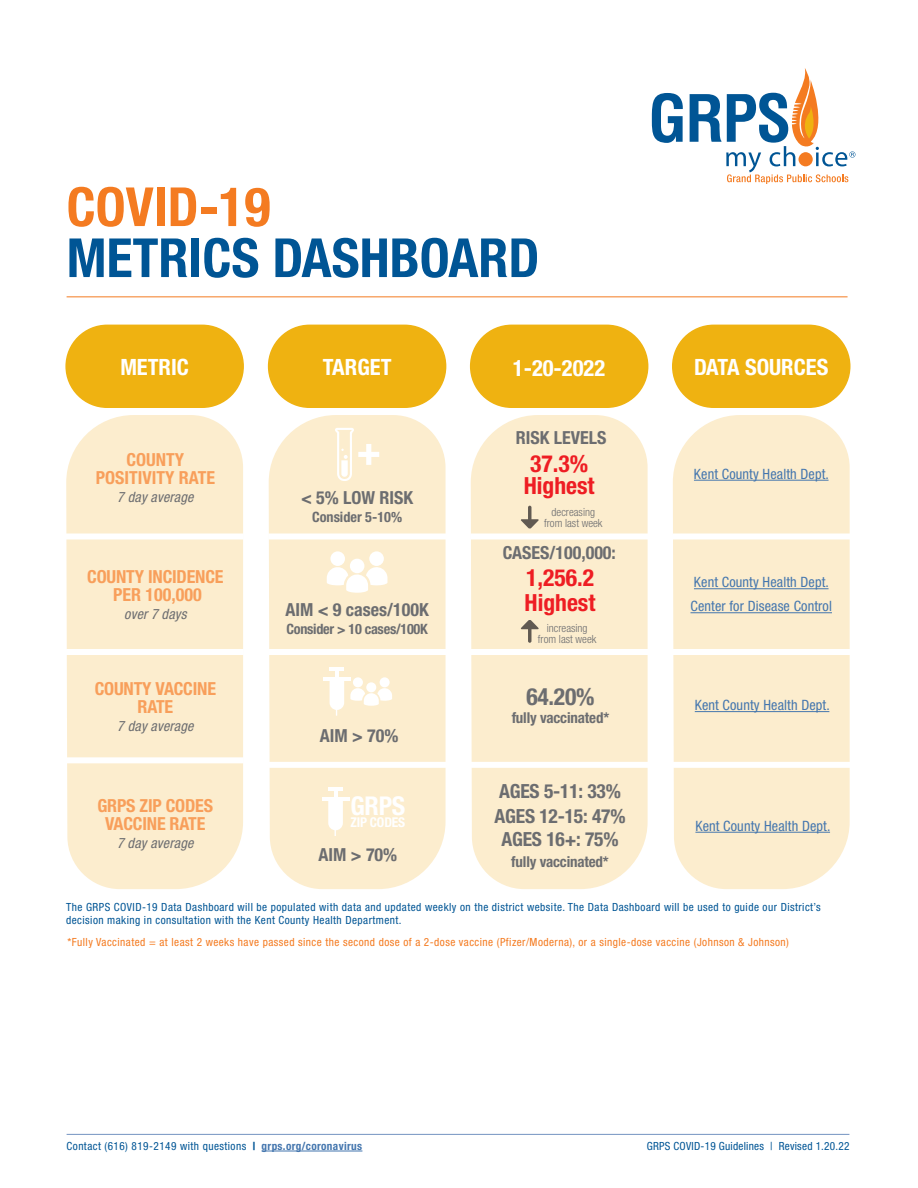
<style>
.page{position:relative;width:918px;height:1188px;background:#fff}
.page>*{position:absolute;margin:0;border:0;box-sizing:border-box;transform-origin:0 0}
.Page_Title{font:700 condensed 54px/51px "Helvetica Neue LT Std";color:#005595}
.Subhead{font:700 condensed 25.95px "Helvetica Neue LT Std";color:#fff}
.Subhead-2{font:700 condensed 23.7px "Helvetica Neue LT Std";color:#ee1d23}
.Subhead-3{font:700 condensed 23.7px "Helvetica Neue LT Std";color:#6c6d70}
.Subhead-4{font:700 condensed 22.5px "Helvetica Neue LT Std";color:#fff}
.Subhead-5{font:700 condensed 19.5px/23.7px "Helvetica Neue LT Std";letter-spacing:-.01em;color:#6c6d70;text-align:center}
.Subhead-6{font:700 condensed 18px/18px "Helvetica Neue LT Std";letter-spacing:-.01em;color:#f89f5b;text-align:center}
.Subhead-7{font:700 condensed 18px "Helvetica Neue LT Std";color:#6c6d70}
.Subhead-8{font:700 condensed 15px "Helvetica Neue LT Std";letter-spacing:-.01em;color:#6c6d70}
.Subhead-9{font:condensed 14.25px "Helvetica Neue LT Std";letter-spacing:.01em;color:#4476ae}
.Subhead-10{font:italic condensed 14.25px "Helvetica Neue LT Std";letter-spacing:.01em;color:#6c6d70}
.Subhead-11{font:700 condensed 14.25px "Helvetica Neue LT Std";letter-spacing:-.02em;color:#6c6d70}
.Subhead-12{font:700 condensed 14.25px "Helvetica Neue LT Std";color:#6c6d70}
.Subhead-13{font:700 condensed 13.5px "Helvetica Neue LT Std";letter-spacing:-.01em;color:#fff}
.t1{font:condensed 11.25px/13.5px "Helvetica Neue LT Std";letter-spacing:.04em;color:#005595}
.t2{font:condensed 11.25px "Helvetica Neue LT Std";letter-spacing:.04em;color:#f47b21}
.Subhead-14{font:300 condensed 11.25px "Helvetica Neue LT Std";color:#6c6d70}
.t3{font:condensed 11.25px "Helvetica Neue LT Std";letter-spacing:.02em;color:#005595}
.s1{color:#f47b21}
.s2{font-weight:700}
.s3{font-weight:700;color:#4476ae}
</style>
<div class="page">
<hr style="left:262px;top:1151px;width:100px;height:1px;background:#4476ae">
<svg style="left:652px;top:93px;width:31px;height:50px"></svg>
<svg style="left:690px;top:68px;width:165px;height:116px"></svg>
<hr style="left:67px;top:1134px;width:782px;height:1px;background:#7393c1">
<hr style="left:67px;top:296px;width:781px;height:1px;background:#f47b21">
<div style="left:66px;top:415px;width:177px;height:474px;background:#fcedce"></div>
<div style="left:471px;top:415px;width:177px;height:474px;background:#fcedce"></div>
<div style="left:269px;top:415px;width:177px;height:474px;background:#fcedce"></div>
<div style="left:673px;top:415px;width:177px;height:474px;background:#fcedce"></div>
<div style="left:66px;top:325px;width:177px;height:82px;background:#efb211;border-radius:41px"></div>
<div style="left:65px;top:325px;width:179px;height:83px;border:2px solid #efb211;border-radius:41px"></div>
<div style="left:66px;top:649px;width:178px;height:6px;background:#fff"></div>
<div style="left:66px;top:757px;width:178px;height:6px;background:#fff"></div>
<div style="left:66px;top:534px;width:178px;height:6px;background:#fff"></div>
<div style="left:471px;top:325px;width:177px;height:82px;background:#efb211;border-radius:41px"></div>
<div style="left:470px;top:325px;width:178px;height:83px;border:2px solid #efb211;border-radius:41px"></div>
<div style="left:470px;top:649px;width:178px;height:6px;background:#fff"></div>
<div style="left:470px;top:762px;width:178px;height:6px;background:#fff"></div>
<div style="left:470px;top:534px;width:178px;height:6px;background:#fff"></div>
<div style="left:269px;top:325px;width:177px;height:82px;background:#efb211;border-radius:41px"></div>
<div style="left:268px;top:325px;width:178px;height:83px;border:2px solid #efb211;border-radius:41px"></div>
<div style="left:268px;top:649px;width:178px;height:6px;background:#fff"></div>
<div style="left:268px;top:762px;width:178px;height:6px;background:#fff"></div>
<div style="left:268px;top:534px;width:178px;height:6px;background:#fff"></div>
<svg style="left:335px;top:428px;width:44px;height:53px"></svg>
<div style="left:673px;top:325px;width:177px;height:82px;background:#efb211;border-radius:41px"></div>
<div style="left:672px;top:325px;width:179px;height:83px;border:2px solid #efb211;border-radius:41px"></div>
<hr style="left:695px;top:832px;width:135px;height:1px;background:#4476ae">
<div style="left:672px;top:649px;width:178px;height:6px;background:#fff"></div>
<div style="left:672px;top:762px;width:178px;height:6px;background:#fff"></div>
<div style="left:672px;top:534px;width:178px;height:6px;background:#fff"></div>
<hr style="left:694px;top:480px;width:135px;height:1px;background:#4476ae">
<svg style="left:327px;top:566px;width:60px;height:27px"></svg>
<div style="left:330px;top:551px;width:15px;height:15px;background:#fff;border-radius:50%"></div>
<div style="left:369px;top:551px;width:15px;height:15px;background:#fff;border-radius:50%"></div>
<div style="left:350px;top:559px;width:14px;height:14px;background:#fff;border-radius:50%"></div>
<hr style="left:694px;top:588px;width:135px;height:1px;background:#4476ae">
<hr style="left:691px;top:612px;width:141px;height:1px;background:#4476ae">
<hr style="left:695px;top:711px;width:134px;height:1px;background:#4476ae">
<hr style="left:323px;top:677px;width:27px;height:3px;background:#fff">
<hr style="left:335px;top:668px;width:4px;height:11px;background:#fff">
<hr style="left:330px;top:667px;width:14px;height:4px;background:#fff">
<svg style="left:330px;top:680px;width:14px;height:36px"></svg>
<svg style="left:350px;top:688px;width:42px;height:18px"></svg>
<div style="left:353px;top:677px;width:10px;height:10px;background:#fff;border-radius:50%"></div>
<div style="left:380px;top:677px;width:10px;height:10px;background:#fff;border-radius:50%"></div>
<div style="left:366px;top:682px;width:10px;height:10px;background:#fff;border-radius:50%"></div>
<hr style="left:322px;top:797px;width:27px;height:3px;background:#fff">
<hr style="left:328px;top:788px;width:15px;height:3px;background:#fff">
<svg style="left:328px;top:791px;width:15px;height:45px"></svg>
<hr style="left:528px;top:626px;width:3px;height:17px;background:#231f20;border-radius:2px">
<svg style="left:520px;top:620px;width:19px;height:9px"></svg>
<hr style="left:528px;top:506px;width:3px;height:17px;background:#231f20;border-radius:2px">
<svg style="left:520px;top:519px;width:19px;height:10px"></svg>
<p class="Page_Title" style="left:67px;top:181px;width:474px"><span class="s1">COVID-19<br></span>METRICS DASHBOARD</p>
<p class="Subhead-4" style="left:120px;top:354px;width:70px">METRIC</p>
<p class="Subhead-6" style="left:96px;top:450px;width:121px">COUNTY<br>POSITIVITY RATE</p>
<p class="Subhead-10" style="left:117px;top:488px;width:78px">7 day average</p>
<p class="Subhead-4" style="left:323px;top:354px;width:70px">TARGET</p>
<p class="Subhead-7" style="left:301px;top:487px;width:114px">&lt; 5% LOW RISK</p>
<p class="Subhead-12" style="left:312px;top:509px;width:92px">Consider 5-10%</p>
<p class="Subhead-6" style="left:87px;top:567px;width:138px">COUNTY INCIDENCE<br>PER 100,000</p>
<p class="Subhead-10" style="left:124px;top:605px;width:64px">over 7 days</p>
<p class="Subhead-7" style="left:285px;top:599px;width:145px">AIM &lt; 9 cases/100K</p>
<p class="Subhead-11" style="left:286px;top:620px;width:143px">Consider &gt; 10 cases/100K</p>
<p class="Subhead-6" style="left:95px;top:679px;width:123px">COUNTY VACCINE<br>RATE</p>
<p class="Subhead-10" style="left:117px;top:718px;width:78px">7 day average</p>
<p class="Subhead-6" style="left:97px;top:796px;width:117px">GRPS ZIP CODES<br>VACCINE RATE</p>
<p class="Subhead-10" style="left:117px;top:834px;width:78px">7 day average</p>
<p class="Subhead-7" style="left:320px;top:724px;width:80px">AIM &gt; 70%</p>
<p class="Subhead" style="left:350px;top:790px;width:56px">GRPS</p>
<p class="Subhead-13" style="left:350px;top:814px;width:56px">ZIP CODES</p>
<p class="Subhead-7" style="left:319px;top:844px;width:80px">AIM &gt; 70%</p>
<p class="Subhead-4" style="left:513px;top:354px;width:94px">1-20-2022</p>
<p class="Subhead-7" style="left:516px;top:426px;width:92px">RISK LEVELS</p>
<p class="Subhead-2" style="left:530px;top:449px;width:60px">37.3%</p>
<p class="Subhead-2" style="left:524px;top:471px;width:72px">Highest</p>
<p class="Subhead-14" style="left:552px;top:505px;width:45px">decreasing</p>
<p class="Subhead-14" style="left:544px;top:516px;width:60px">from last week</p>
<p class="Subhead-7" style="left:503px;top:542px;width:115px">CASES/100,000:</p>
<p class="Subhead-2" style="left:526px;top:564px;width:70px">1,256.2</p>
<p class="Subhead-2" style="left:525px;top:588px;width:72px">Highest</p>
<p class="Subhead-14" style="left:547px;top:621px;width:42px">increasing</p>
<p class="Subhead-14" style="left:538px;top:632px;width:60px">from last week</p>
<p class="Subhead-3" style="left:526px;top:682px;width:70px">64.20%</p>
<p class="Subhead-8" style="left:512px;top:708px;width:99px">fully vaccinated*</p>
<p class="Subhead-5" style="left:499px;top:779px;width:123px">AGES 5-11: 33%</p>
<p class="Subhead-5" style="left:495px;top:804px;width:133px">AGES 12-15: 47%<br>AGES 16+: 75%</p>
<p class="Subhead-8" style="left:511px;top:853px;width:99px">fully vaccinated*</p>
<p class="Subhead-4" style="left:694px;top:354px;width:136px">DATA SOURCES</p>
<p class="Subhead-9" style="left:694px;top:465px;width:137px">Kent County Health Dept.</p>
<p class="Subhead-9" style="left:694px;top:574px;width:137px">Kent County Health Dept.</p>
<p class="Subhead-9" style="left:691px;top:598px;width:143px">Center for Disease Control</p>
<p class="Subhead-9" style="left:695px;top:697px;width:137px">Kent County Health Dept.</p>
<p class="Subhead-9" style="left:695px;top:818px;width:137px">Kent County Health Dept.</p>
<p class="t1" style="left:66px;top:900px;width:756px">The GRPS COVID-19 Data Dashboard will be populated with data and updated weekly on the district website. The Data Dashboard will be used to guide our District’s decision making in consultation with the Kent County Health Department.</p>
<p class="t2" style="left:67px;top:936px;width:723px">*Fully Vaccinated = at least 2 weeks have passed since the second dose of a 2-dose vaccine (Pfizer/Moderna), or a single-dose vaccine (Johnson &amp; Johnson)</p>
<p class="t1" style="left:67px;top:1139px;width:297px">Contact (616) 819-2149 with questions <span class="s2">|</span> <span class="s3">grps.org/coronavirus</span></p>
<p class="t3" style="left:647px;top:1139px;width:204px">GRPS COVID-19 Guidelines | Revised 1.20.22</p>
</div>
